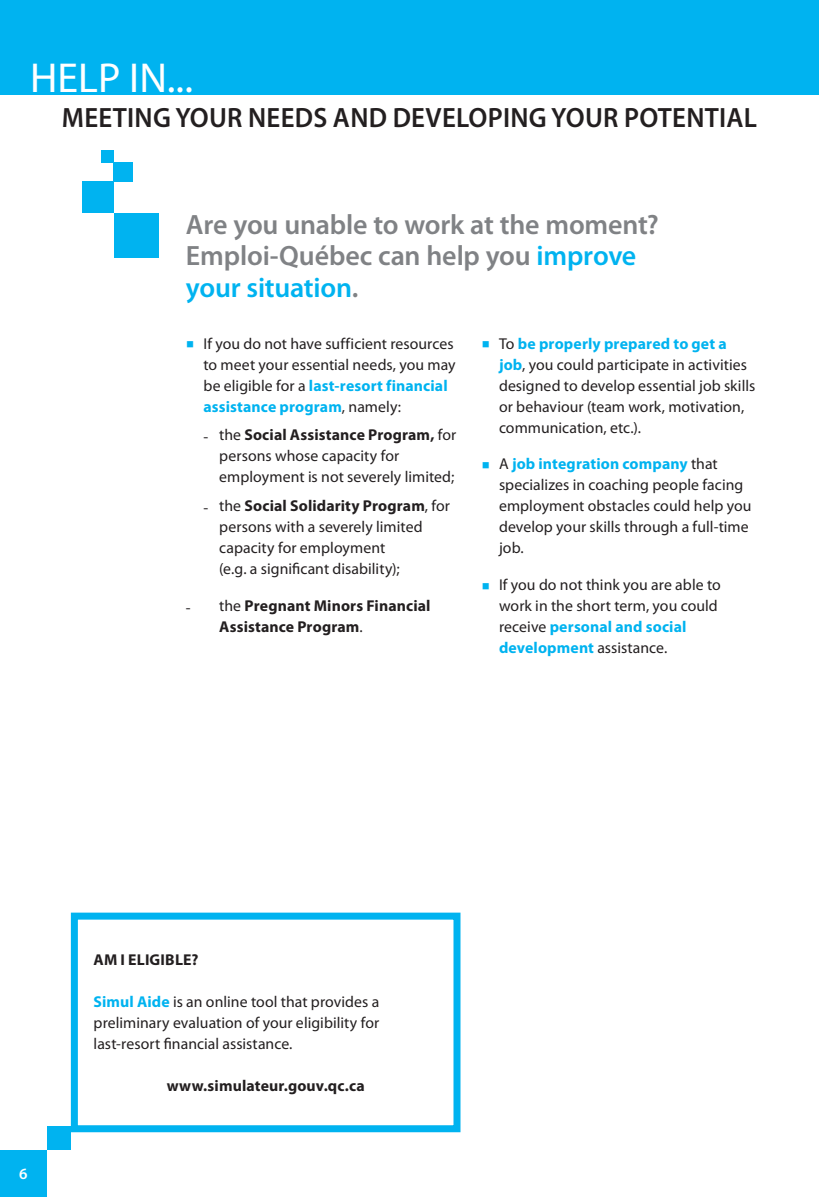
<style>
.page{position:relative;width:819px;height:1197px;background:#fff}
.page>*{position:absolute;margin:0;border:0;box-sizing:border-box;transform-origin:0 0}
.t1{font:42px "Myriad Pro";color:#fff}
.t2{font:600 28px/31.5px "Myriad Pro";letter-spacing:-.01em;color:#808285}
.t3{font:600 28px "Myriad Pro";letter-spacing:.01em;color:#231f20;scale:.96 1}
.t4{font:15.75px/21px "Myriad Pro";letter-spacing:.005em;color:#231f20}
.t5{font:700 15.75px/21px "Myriad Pro";letter-spacing:.01em;color:#231f20}
.t6{font:600 15.75px "Myriad Pro";color:#fff}
.s1{color:#00b3f0}
.s2{font-weight:700;color:#00b3f0}
.s3{font-weight:700}
.s4{font-weight:400}
</style>
<div class="page">
<div style="left:0;top:0;width:819px;height:94px;background:#00b3f0"></div>
<div style="left:82px;top:182px;width:32px;height:31px;background:#00b3f0"></div>
<div style="left:114px;top:162px;width:19px;height:20px;background:#00b3f0"></div>
<div style="left:101px;top:150px;width:13px;height:12px;background:#00b3f0"></div>
<div style="left:114px;top:213px;width:44px;height:45px;background:#00b3f0"></div>
<div style="left:0;top:1150px;width:47px;height:47px;background:#00b3f0"></div>
<div style="left:47px;top:1126px;width:24px;height:24px;background:#00b3f0"></div>
<div style="left:71px;top:913px;width:390px;height:219px;border:7px solid #00b3f0"></div>
<h1 class="t1" style="left:30px;top:52px;width:164px">HELP IN...</h1>
<h2 class="t3" style="left:62px;top:100px;width:726px">MEETING YOUR NEEDS AND DEVELOPING YOUR POTENTIAL</h2>
<h2 class="t2" style="left:186px;top:208px;width:474px">Are you unable to work at the moment?<br>Emploi-Québec can help you <span class="s1">improve your situation</span>.</h2>
<p class="t4" style="left:203px;top:333px;width:254px;text-indent:-17px"><span class="s1">○</span> If you do not have sufficient resources to meet your essential needs, you may be eligible for a <span class="s2">last-resort financial assistance program</span>, namely:</p>
<p class="t4" style="left:219px;top:424px;width:239px;text-indent:-16px">- the <span class="s3">Social Assistance Program,</span> for persons whose capacity for employment is not severely limited;</p>
<p class="t4" style="left:219px;top:495px;width:232px;text-indent:-16px">- the <span class="s3">Social Solidarity Program</span>, for persons with a severely limited capacity for employment<br>(e.g. a significant disability);</p>
<p class="t5" style="left:219px;top:595px;width:213px;text-indent:-33px"><span class="s4">- the</span> Pregnant Minors Financial<br>Assistance Program<span class="s4">.</span></p>
<p class="t4" style="left:499px;top:333px;width:258px;text-indent:-17px"><span class="s1">○</span> To <span class="s2">be properly prepared to get a job</span>, you could participate in activities designed to develop essential job skills or behaviour (team work, motivation, communication, etc.).</p>
<p class="t4" style="left:499px;top:453px;width:254px;text-indent:-17px"><span class="s1">○</span> A <span class="s2">job integration company</span> that specializes in coaching people facing employment obstacles could help you develop your skills through a full-time job.</p>
<p class="t4" style="left:499px;top:574px;width:223px;text-indent:-17px"><span class="s1">○</span> If you do not think you are able to work in the short term, you could receive <span class="s2">personal and social development</span> assistance.</p>
<p class="t6" style="left:19px;top:1164px;width:10px">6</p>
<p class="t5" style="left:94px;top:949px;width:106px">AM I ELIGIBLE?</p>
<p class="t4" style="left:94px;top:991px;width:287px;text-align:justify"><span class="s2">Simul Aide</span> is an online tool that provides a preliminary evaluation of your eligibility for last-resort financial assistance.</p>
<p class="t5" style="left:167px;top:1075px;width:199px">www.simulateur.gouv.qc.ca</p>
</div>
